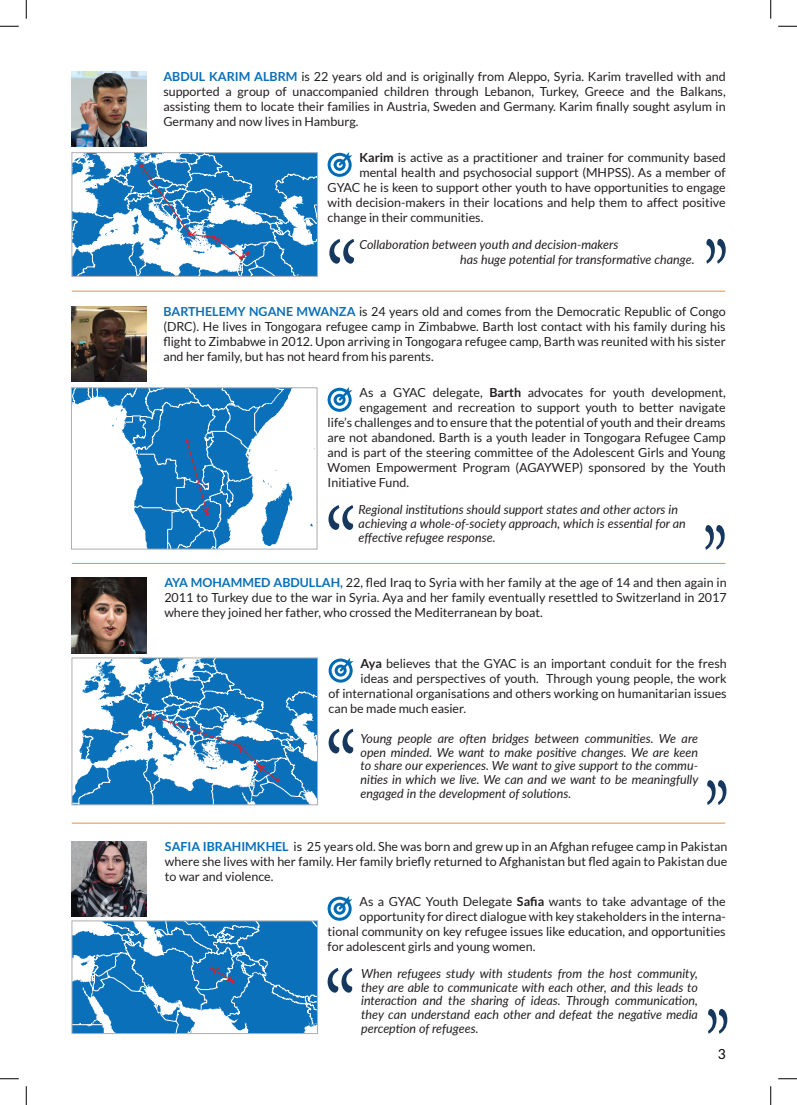
<style>
.page{position:relative;width:797px;height:1105px;background:#fff}
.page>*{position:absolute;margin:0;border:0;box-sizing:border-box;transform-origin:0 0}
.t1{font:13.75px "Lato";color:#000001}
.t2{font:12.5px/15px "Lato";color:#231f20;text-align:justify}
.t3{font:italic 12.5px/13.8px "Lato";color:#231f20;text-align:justify}
.s1{font-weight:700;color:#0970b9}
.s2{font-weight:700}
</style>
<div class="page">
<img style="left:71px;top:71px;width:76px;height:76px">
<svg style="left:329px;top:239px;width:25px;height:25px"></svg>
<svg style="left:706px;top:239px;width:19px;height:25px"></svg>
<svg style="left:327px;top:152px;width:25px;height:25px"></svg>
<svg style="left:328px;top:505px;width:25px;height:25px"></svg>
<svg style="left:705px;top:525px;width:19px;height:25px"></svg>
<svg style="left:327px;top:387px;width:25px;height:25px"></svg>
<img style="left:71px;top:306px;width:76px;height:76px">
<hr style="left:72px;top:291px;width:653px;height:1px;background:#e58f40">
<hr style="left:72px;top:563px;width:653px;height:1px;background:#e58f40">
<svg style="left:328px;top:729px;width:25px;height:24px"></svg>
<svg style="left:707px;top:780px;width:19px;height:25px"></svg>
<svg style="left:328px;top:658px;width:25px;height:25px"></svg>
<hr style="left:72px;top:823px;width:653px;height:1px;background:#e58f40">
<svg style="left:327px;top:968px;width:25px;height:25px"></svg>
<svg style="left:708px;top:1009px;width:19px;height:25px"></svg>
<svg style="left:327px;top:896px;width:25px;height:25px"></svg>
<img style="left:71px;top:841px;width:76px;height:76px">
<svg style="left:72px;top:153px;width:245px;height:124px"></svg>
<svg style="left:71px;top:388px;width:243px;height:161px"></svg>
<svg style="left:72px;top:921px;width:245px;height:112px;background:#398bc5"></svg>
<svg style="left:72px;top:658px;width:245px;height:147px"></svg>
<img style="left:71px;top:578px;width:76px;height:75px">
<svg style="left:0;top:25px;width:19px;height:2px"></svg>
<svg style="left:778px;top:25px;width:19px;height:2px"></svg>
<svg style="left:0;top:1078px;width:19px;height:1px"></svg>
<svg style="left:778px;top:1078px;width:19px;height:1px"></svg>
<svg style="left:25px;top:0;width:2px;height:19px"></svg>
<svg style="left:25px;top:1086px;width:2px;height:19px"></svg>
<svg style="left:770px;top:0;width:1px;height:19px"></svg>
<svg style="left:770px;top:1086px;width:1px;height:19px"></svg>
<p class="t2" style="left:163px;top:69px;width:564px"><span class="s1">ABDUL KARIM ALBRM</span> is 22 years old and is originally from Aleppo, Syria. Karim travelled with and supported a group of unaccompanied children through Lebanon, Turkey, Greece and the Balkans, assisting them to locate their families in Austria, Sweden and Germany. Karim finally sought asylum in Germany and now lives in Hamburg.</p>
<p class="t2" style="left:359px;top:150px;width:368px"><span class="s2">Karim</span> is active as a practitioner and trainer for community based</p>
<p class="t2" style="left:359px;top:165px;width:368px">mental health and psychosocial support (MHPSS). As a member of</p>
<p class="t2" style="left:327px;top:180px;width:399px">GYAC he is keen to support other youth to have opportunities to engage</p>
<p class="t2" style="left:327px;top:195px;width:399px">with decision-makers in their locations and help them to affect positive</p>
<p class="t2" style="left:327px;top:210px;width:157px">change in their communities.</p>
<p class="t3" style="left:359px;top:237px;width:260px">Collaboration between youth and decision-makers</p>
<p class="t3" style="left:460px;top:252px;width:236px">has huge potential for transformative change.</p>
<p class="t2" style="left:163px;top:304px;width:564px"><span class="s1">BARTHELEMY NGANE MWANZA</span> is 24 years old and comes from the Democratic Republic of Congo (DRC). He lives in Tongogara refugee camp in Zimbabwe. Barth lost contact with his family during his flight to Zimbabwe in 2012. Upon arriving in Tongogara refugee camp, Barth was reunited with his sister and her family, but has not heard from his parents.</p>
<p class="t2" style="left:359px;top:385px;width:368px">As a GYAC delegate, <span class="s2">Barth</span> advocates for youth development,</p>
<p class="t2" style="left:359px;top:400px;width:368px">engagement and recreation to support youth to better navigate</p>
<p class="t2" style="left:327px;top:415px;width:399px">life’s challenges and to ensure that the potential of youth and their dreams</p>
<p class="t2" style="left:327px;top:430px;width:399px">are not abandoned. Barth is a youth leader in Tongogara Refugee Camp</p>
<p class="t2" style="left:327px;top:445px;width:399px">and is part of the steering committee of the Adolescent Girls and Young</p>
<p class="t2" style="left:327px;top:460px;width:399px">Women Empowerment Program (AGAYWEP) sponsored by the Youth</p>
<p class="t2" style="left:327px;top:475px;width:83px">Initiative Fund.</p>
<p class="t3" style="left:358px;top:502px;width:329px;text-align:left">Regional institutions should support states and other actors in achieving a whole-of-society approach, which is essential for an effective refugee response.</p>
<p class="t2" style="left:164px;top:575px;width:564px"><span class="s1">AYA MOHAMMED ABDULLAH,</span> 22, fled Iraq to Syria with her family at the age of 14 and then again in 2011 to Turkey due to the war in Syria. Aya and her family eventually resettled to Switzerland in 2017 where they joined her father, who crossed the Mediterranean by boat.</p>
<p class="t2" style="left:360px;top:656px;width:368px"><span class="s2">Aya</span> believes that the GYAC is an important conduit for the fresh</p>
<p class="t2" style="left:360px;top:671px;width:368px">ideas and perspectives of youth. Through young people, the work</p>
<p class="t2" style="left:328px;top:686px;width:399px">of international organisations and others working on humanitarian issues</p>
<p class="t2" style="left:328px;top:701px;width:139px">can be made much easier.</p>
<p class="t3" style="left:360px;top:731px;width:339px">Young people are often bridges between communities. We are open minded. We want to make positive changes. We are keen to share our experiences. We want to give support to the commu&shy;nities in which we live. We can and we want to be meaningfully engaged in the development of solutions.</p>
<p class="t2" style="left:165px;top:839px;width:564px"><span class="s1">SAFIA IBRAHIMKHEL</span> is 25 years old. She was born and grew up in an Afghan refugee camp in Pakistan where she lives with her family. Her family briefly returned to Afghanistan but fled again to Pakistan due to war and violence.</p>
<p class="t2" style="left:359px;top:894px;width:368px">As a GYAC Youth Delegate <span class="s2">Safia</span> wants to take advantage of the</p>
<p class="t2" style="left:359px;top:909px;width:368px">opportunity for direct dialogue with key stakeholders in the interna-</p>
<p class="t2" style="left:327px;top:924px;width:399px">tional community on key refugee issues like education, and opportunities</p>
<p class="t2" style="left:327px;top:939px;width:209px">for adolescent girls and young women.</p>
<p class="t3" style="left:361px;top:966px;width:338px">When refugees study with students from the host community, they are able to communicate with each other, and this leads to interaction and the sharing of ideas. Through communication, they can understand each other and defeat the negative media perception of refugees.</p>
<p class="t1" style="left:717px;top:1046px;width:9px">3</p>
</div>
